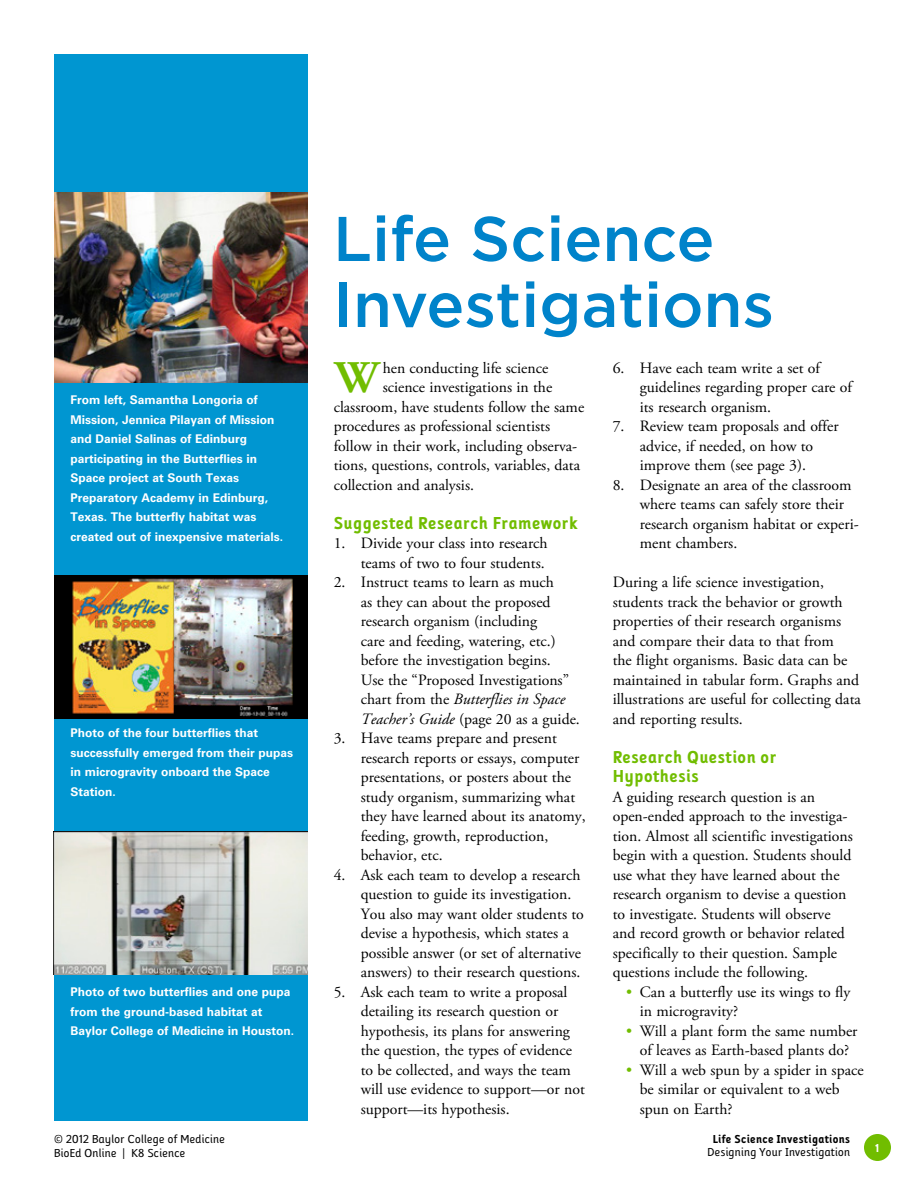
<style>
.page{position:relative;width:918px;height:1188px;background:#fff}
.page>*{position:absolute;margin:0;border:0;box-sizing:border-box;transform-origin:0 0}
.t1{font:500 63px/66px "Gotham";color:#0083ca}
.Text_headline{font:700 45.15px "Adobe Garamond Pro";color:#71bd00}
.Plain_Text{font:700 18px/19.5px "Folder Rg";color:#71bd00}
.Pa0{font:15.75px/19.5px "Adobe Garamond Pro";color:#000}
.Text_headline-2{font:15.75px "Adobe Garamond Pro";color:#000}
.Para_w_bullets{font:700 12px/19.5px "Univers LT Std";color:#fff}
.t2{font:12px/13.5px "Folder Rg";color:#000}
.t3{font:700 12px "Folder Rg";color:#000}
.t4{font:700 12px "Folder Rg";color:#fff}
.s1{color:#71bd00}
.s2{font-style:italic}
</style>
<div class="page">
<div style="left:864px;top:1134px;width:27px;height:27px;background:#71bd00;border-radius:50%"></div>
<div style="left:54px;top:54px;width:254px;height:1066px;background:#0096d1"></div>
<img style="left:54px;top:192px;width:254px;height:191px">
<img style="left:54px;top:576px;width:254px;height:142px">
<img style="left:54px;top:831px;width:254px;height:144px">
<p class="Para_w_bullets" style="left:70px;top:391px;width:214px">From left, Samantha Longoria of Mission, Jennica Pilayan of Mission and Daniel Salinas of Edinburg participating in the Butterflies in Space project at South Texas Preparatory Academy in Edinburg, Texas. The butterfly habitat was created out of inexpensive materials.</p>
<p class="Para_w_bullets" style="left:70px;top:723px;width:224px">Photo of the four butterflies that successfully emerged from their pupas in microgravity onboard the Space<br>Station.</p>
<p class="Para_w_bullets" style="left:70px;top:983px;width:225px">Photo of two butterflies and one pupa from the ground-based habitat at<br>Baylor College of Medicine in Houston.</p>
<p class="t2" style="left:54px;top:1132px;width:173px">© 2012 Baylor College of Medicine<br>BioEd Online | K8 Science</p>
<p class="t1" style="left:333px;top:205px;width:443px">Life Science<br>Investigations</p>
<p class="Text_headline" style="left:335px;top:352px;width:45px">W</p>
<p class="Text_headline-2" style="left:383px;top:358px;width:167px">hen conducting life science</p>
<p class="Pa0" style="left:640px;top:358px;width:214px;text-indent:-27px">6. Have each team write a set of guidelines regarding proper care of its research organism.</p>
<p class="Pa0" style="left:613px;top:417px;width:227px;text-align:center">7. Review team proposals and offer advice, if needed, on how to improve them (see page 3).</p>
<p class="Pa0" style="left:640px;top:475px;width:221px;text-indent:-27px">8. Designate an area of the classroom where teams can safely store their research organism habitat or experi&shy;ment chambers.</p>
<p class="Pa0" style="left:613px;top:573px;width:250px">During a life science investigation, students track the behavior or growth properties of their research organisms and compare their data to that from<br>the flight organisms. Basic data can be maintained in tabular form. Graphs and illustrations are useful for collecting data and reporting results.</p>
<p class="Plain_Text" style="left:613px;top:747px;width:166px">Research Question or<br>Hypothesis</p>
<p class="Pa0" style="left:613px;top:787px;width:242px">A guiding research question is an open-ended approach to the investiga&shy;tion. Almost all scientific investigations begin with a question. Students should use what they have learned about the research organism to devise a question to investigate. Students will observe and record growth or behavior related specifically to their question. Sample questions include the following.</p>
<p class="Pa0" style="left:640px;top:982px;width:212px;text-indent:-14px"><span class="s1">•</span> Can a butterfly use its wings to fly in microgravity?</p>
<p class="Pa0" style="left:626px;top:1021px;width:233px;text-align:center"><span class="s1">•</span> Will a plant form the same number of leaves as Earth-based plants do?</p>
<p class="Pa0" style="left:640px;top:1060px;width:225px;text-indent:-14px"><span class="s1">•</span> Will a web spun by a spider in space be similar or equivalent to a web spun on Earth?</p>
<p class="t3" style="left:713px;top:1132px;width:139px">Life Science Investigations</p>
<p class="t2" style="left:708px;top:1145px;width:144px">Designing Your Investigation</p>
<p class="Text_headline-2" style="left:383px;top:378px;width:171px">science investigations in the</p>
<p class="Text_headline-2" style="left:334px;top:397px;width:252px">classroom, have students follow the same</p>
<p class="Text_headline-2" style="left:334px;top:417px;width:218px">procedures as professional scientists</p>
<p class="Text_headline-2" style="left:334px;top:436px;width:245px">follow in their work, including observa-</p>
<p class="Text_headline-2" style="left:334px;top:456px;width:248px">tions, questions, controls, variables, data</p>
<p class="Text_headline-2" style="left:334px;top:475px;width:142px">collection and analysis.</p>
<p class="Plain_Text" style="left:334px;top:513px;width:246px">Suggested Research Framework</p>
<p class="Pa0" style="left:334px;top:534px;width:215px;text-align:right">1. Divide your class into research teams of two to four students.</p>
<p class="Pa0" style="left:361px;top:573px;width:221px;text-indent:-27px">2. Instruct teams to learn as much<br>as they can about the proposed research organism (including<br>care and feeding, watering, etc.) before the investigation begins.<br>Use the “Proposed Investigations” chart from the <span class="s2">Butterflies in Space Teacher’s Guide</span> (page 20 as a guide.</p>
<p class="Pa0" style="left:361px;top:729px;width:226px;text-indent:-27px">3. Have teams prepare and present research reports or essays, computer presentations, or posters about the study organism, summarizing what they have learned about its anatomy, feeding, growth, reproduction, behavior, etc.</p>
<p class="Pa0" style="left:361px;top:865px;width:225px;text-indent:-27px">4. Ask each team to develop a research question to guide its investigation.<br>You also may want older students to devise a hypothesis, which states a possible answer (or set of alternative answers) to their research questions.</p>
<p class="Pa0" style="left:361px;top:982px;width:226px;text-indent:-27px">5. Ask each team to write a proposal detailing its research question or hypothesis, its plans for answering the question, the types of evidence to be collected, and ways the team will use evidence to support—or not support—its hypothesis.</p>
<p class="t4" style="left:875px;top:1141px;width:6px">1</p>
</div>
